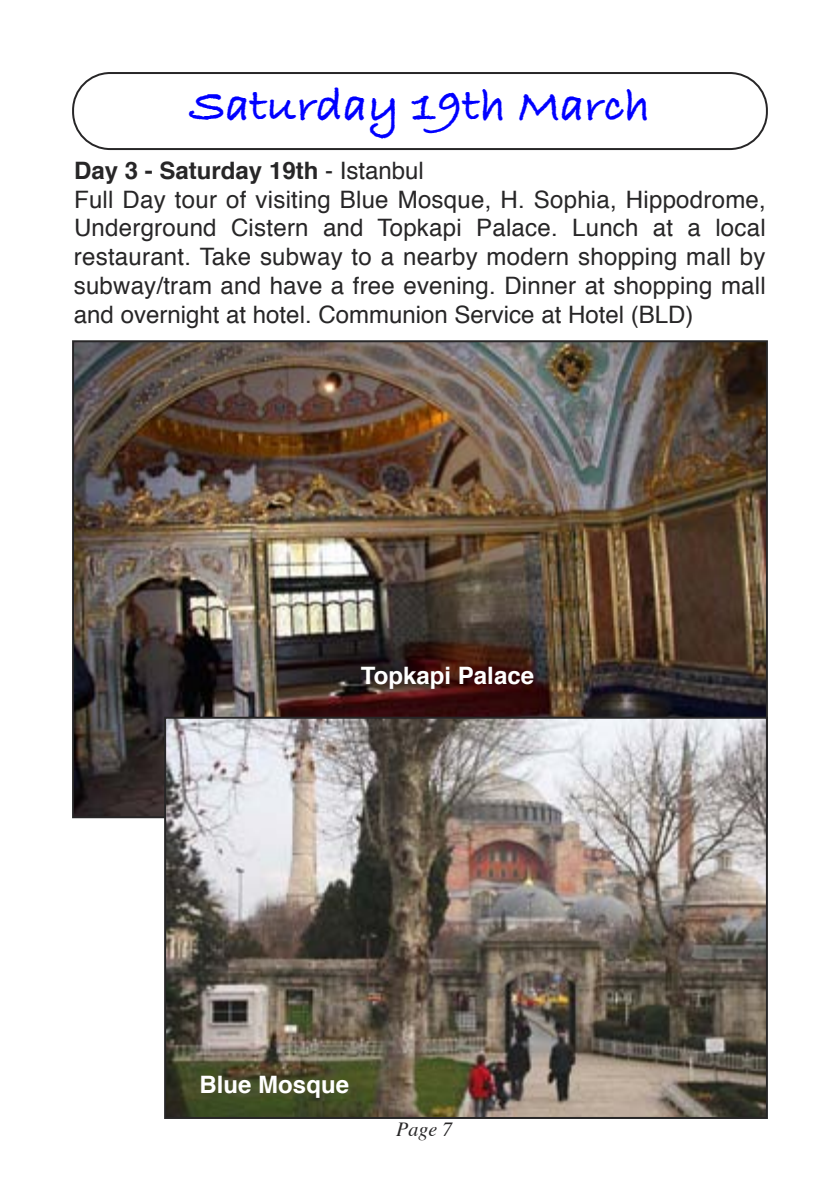
<style>
.page{position:relative;width:840px;height:1191px;background:#fff}
.page>*{position:absolute;margin:0;border:0;box-sizing:border-box;transform-origin:0 0}
.t1{font:48px "Bradley Hand ITCTT Bold";color:#00f}
.t2{font:24px/28.8px "Helvetica";letter-spacing:.01em;color:#272627}
.t3{font:700 24px "Helvetica";color:#fff}
.t4{font:italic 20px "Times";color:#272627}
.s1{font-weight:700}
</style>
<div class="page">
<svg style="left:72px;top:72px;width:695px;height:78px"></svg>
<img style="left:75px;top:343px;width:689px;height:472px">
<img style="left:167px;top:719px;width:597px;height:397px">
<div style="left:164px;top:716px;width:603px;height:403px;border:2px solid #272627"></div>
<h1 class="t1" style="left:190px;top:79px;width:461px">Saturday 19th March</h1>
<p class="t2" style="left:74px;top:158px;width:693px"><span class="s1">Day 3 - Saturday 19th</span> - Istanbul<br>Full Day tour of visiting Blue Mosque, H. Sophia, Hippodrome, Underground Cistern and Topkapi Palace. Lunch at a local restaurant. Take subway to a nearby modern shopping mall by subway/tram and have a free evening. Dinner at shopping mall and overnight at hotel. Communion Service at Hotel (BLD)</p>
<p class="t3" style="left:361px;top:666px;width:174px">Topkapi Palace</p>
<p class="t3" style="left:199px;top:1074px;width:151px">Blue Mosque</p>
<p class="t4" style="left:396px;top:1121px;width:58px">Page 7</p>
</div>
